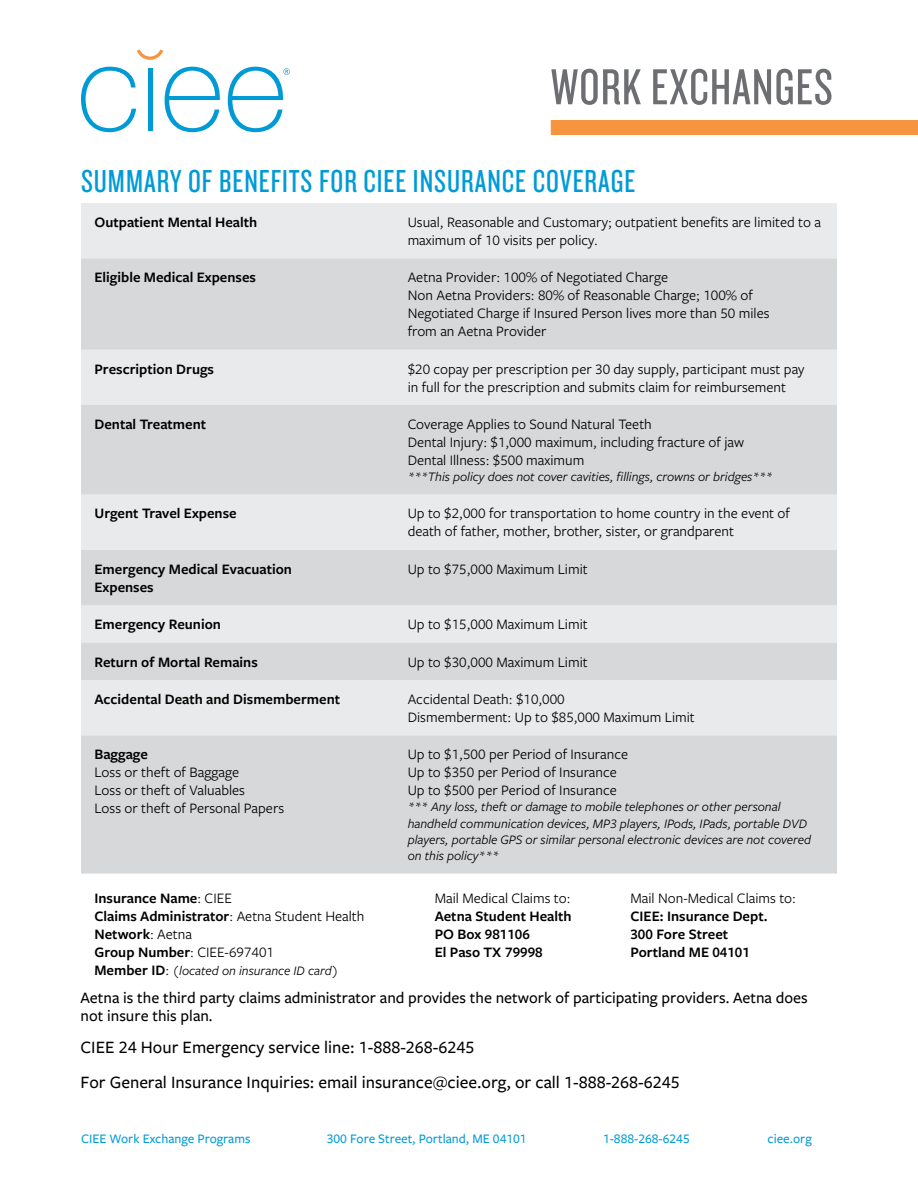
<style>
.page{position:relative;width:918px;height:1188px;background:#fff}
.page>*{position:absolute;margin:0;border:0;box-sizing:border-box;transform-origin:0 0}
.t1{font:52.5px "Knockout 28 Junior Feathrwt";letter-spacing:.02em;color:#6d6e71}
.t2{font:33px "Knockout 28 Junior Feathrwt";letter-spacing:.03em;color:#009bd7}
.t3{font:500 18px/35.1px "Freight Sans Pro";color:#000}
.t4{font:500 16.5px/17.7px "Freight Sans Pro";color:#000}
.t5{font:15px/18px "Freight Sans Pro";color:#000}
.t6{font:600 15px/18px "Freight Sans Pro";color:#000}
.t7{font:italic 13.5px/16.2px "Freight Sans Pro";color:#000}
.t8{font:500 13.5px "Freight Sans Pro";color:#009bd7}
.s1{font-weight:400}
.s2{font-weight:600;font-style:normal;font-size:15px}
.s3{font-style:normal;font-size:15px}
</style>
<div class="page">
<svg style="left:81px;top:67px;width:55px;height:65px"></svg>
<div style="left:148px;top:68px;width:5px;height:63px;background:#009bd7"></div>
<svg style="left:164px;top:67px;width:56px;height:65px"></svg>
<svg style="left:137px;top:50px;width:26px;height:10px"></svg>
<svg style="left:228px;top:67px;width:62px;height:65px"></svg>
<div style="left:551px;top:120px;width:367px;height:15px;background:#f79440"></div>
<div style="left:81px;top:203px;width:756px;height:55px;background:#e9eaeb"></div>
<svg style="left:81px;top:258px;width:756px;height:616px;background:#dcdedf"></svg>
<h1 class="t1" style="left:551px;top:55px;width:284px">WORK EXCHANGES</h1>
<h2 class="t2" style="left:81px;top:161px;width:556px">SUMMARY OF BENEFITS FOR CIEE INSURANCE COVERAGE</h2>
<p class="t6" style="left:94px;top:213px;width:164px">Outpatient Mental Health</p>
<p class="t5" style="left:408px;top:212px;width:415px">Usual, Reasonable and Customary; outpatient benefits are limited to a maximum of 10 visits per policy.</p>
<p class="t6" style="left:94px;top:268px;width:163px">Eligible Medical Expenses</p>
<p class="t5" style="left:408px;top:268px;width:363px">Aetna Provider: 100% of Negotiated Charge<br>Non Aetna Providers: 80% of Reasonable Charge; 100% of Negotiated Charge if Insured Person lives more than 50 miles from an Aetna Provider</p>
<p class="t6" style="left:94px;top:359px;width:121px">Prescription Drugs</p>
<p class="t5" style="left:408px;top:359px;width:398px">$20 copay per prescription per 30 day supply, participant must pay in full for the prescription and submits claim for reimbursement</p>
<p class="t6" style="left:94px;top:414px;width:113px">Dental Treatment</p>
<p class="t5" style="left:408px;top:414px;width:338px">Coverage Applies to Sound Natural Teeth<br>Dental Injury: $1,000 maximum, including fracture of jaw<br>Dental Illness: $500 maximum</p>
<p class="t7" style="left:408px;top:468px;width:366px">***This policy does not cover cavities, fillings, crowns or bridges***</p>
<p class="t6" style="left:94px;top:504px;width:144px">Urgent Travel Expense</p>
<p class="t5" style="left:408px;top:504px;width:384px">Up to $2,000 for transportation to home country in the event of death of father, mother, brother, sister, or grandparent</p>
<p class="t6" style="left:94px;top:559px;width:199px">Emergency Medical Evacuation<br>Expenses</p>
<p class="t5" style="left:408px;top:559px;width:182px">Up to $75,000 Maximum Limit</p>
<p class="t6" style="left:94px;top:615px;width:128px">Emergency Reunion</p>
<p class="t5" style="left:408px;top:615px;width:182px">Up to $15,000 Maximum Limit</p>
<p class="t6" style="left:94px;top:652px;width:165px">Return of Mortal Remains</p>
<p class="t5" style="left:408px;top:652px;width:182px">Up to $30,000 Maximum Limit</p>
<p class="t6" style="left:94px;top:690px;width:247px">Accidental Death and Dismemberment</p>
<p class="t5" style="left:408px;top:689px;width:289px">Accidental Death: $10,000<br>Dismemberment: Up to $85,000 Maximum Limit</p>
<p class="t6" style="left:94px;top:745px;width:55px">Baggage</p>
<p class="t5" style="left:94px;top:763px;width:191px">Loss or theft of Baggage<br>Loss or theft of Valuables<br>Loss or theft of Personal Papers</p>
<p class="t5" style="left:408px;top:745px;width:222px">Up to $1,500 per Period of Insurance<br>Up to $350 per Period of Insurance<br>Up to $500 per Period of Insurance</p>
<p class="t7" style="left:408px;top:798px;width:405px">*** Any loss, theft or damage to mobile telephones or other personal handheld communication devices, MP3 players, IPods, IPads, portable DVD players, portable GPS or similar personal electronic devices are not covered on this policy***</p>
<p class="t5" style="left:630px;top:889px;width:167px">Mail Non-Medical Claims to:</p>
<p class="t6" style="left:630px;top:907px;width:139px">CIEE: Insurance Dept.<br>300 Fore Street<br>Portland ME 04101</p>
<p class="t4" style="left:81px;top:988px;width:729px">Aetna is the third party claims administrator and provides the network of participating providers. Aetna does not insure this plan.</p>
<p class="t3" style="left:81px;top:1029px;width:601px">CIEE 24 Hour Emergency service line: 1-888-268-6245<br>For General Insurance Inquiries: email insurance@ciee.org, or call 1-888-268-6245</p>
<p class="t5" style="left:435px;top:889px;width:137px">Mail Medical Claims to:</p>
<p class="t6" style="left:435px;top:907px;width:138px">Aetna Student Health<br>PO Box 981106<br>El Paso TX 79998</p>
<p class="t6" style="left:94px;top:889px;width:271px">Insurance Name<span class="s1">: CIEE<br></span>Claims Administrator<span class="s1">: Aetna Student Health<br></span>Network<span class="s1">: Aetna<br></span>Group Number<span class="s1">: CIEE-697401</span></p>
<p class="t7" style="left:94px;top:962px;width:246px"><span class="s2">Member ID</span><span class="s3">:</span> (located on insurance ID card)</p>
<p class="t8" style="left:81px;top:1130px;width:171px">CIEE Work Exchange Programs</p>
<p class="t8" style="left:327px;top:1130px;width:202px">300 Fore Street, Portland, ME 04101</p>
<p class="t8" style="left:603px;top:1130px;width:88px">1-888-268-6245</p>
<p class="t8" style="left:768px;top:1130px;width:46px">ciee.org</p>
</div>
